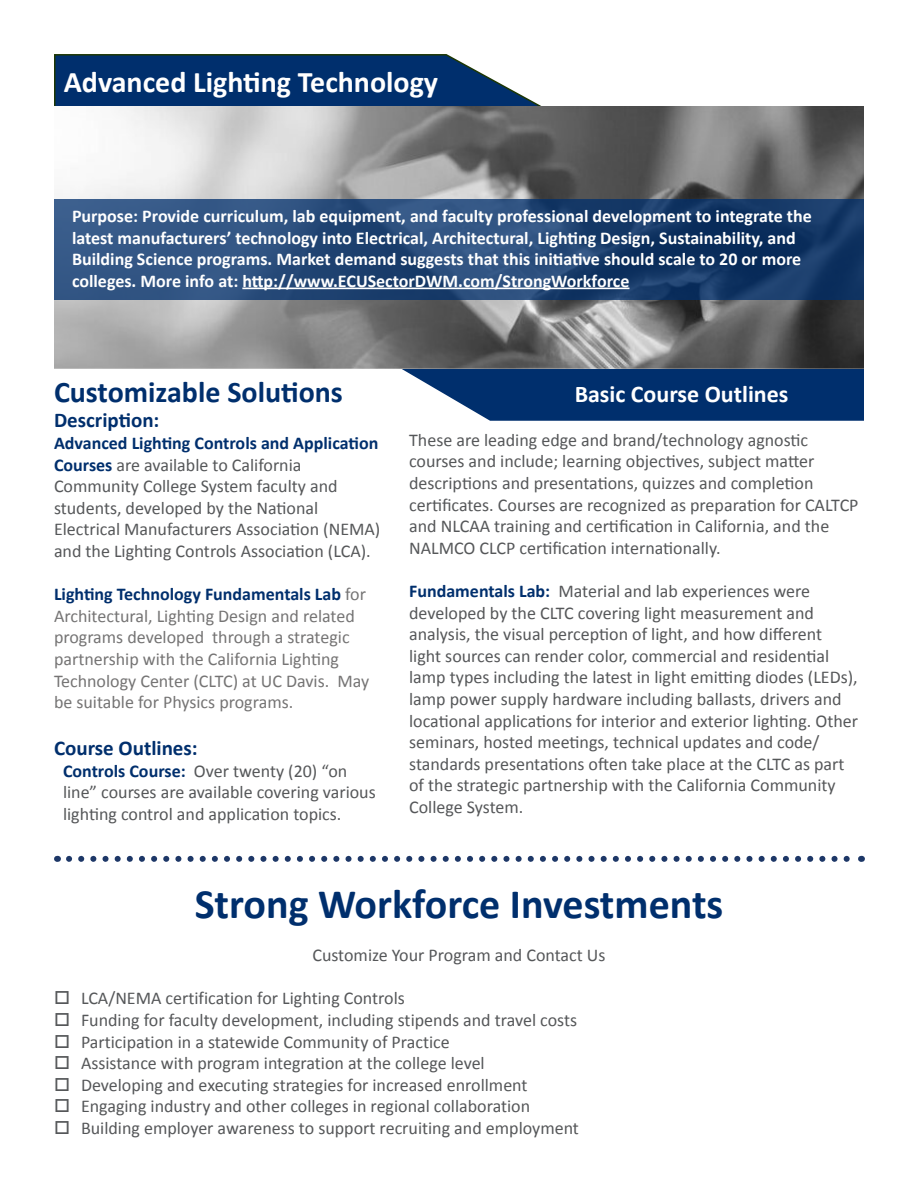
<style>
.page{position:relative;width:918px;height:1188px;background:#fff}
.page>*{position:absolute;margin:0;border:0;box-sizing:border-box;transform-origin:0 0}
.t1{font:700 42px "Calibri";color:#002f6d}
.t2{font:700 30px "Calibri";color:#fff}
.t3{font:700 30px "Calibri";color:#002f6d}
.t4{font:700 24px "Calibri";color:#fff}
.t5{font:700 21px "Calibri";color:#002f6d}
.t6{font:18px/21.6px "Calibri";color:#555759}
.t7{font:700 18px/21.6px "Calibri";color:#fff}
.t8{font:18px/21.6px "Calibri";color:#757474}
.s1{font-weight:700;color:#002f6d}
</style>
<div class="page">
<svg style="left:54px;top:54px;width:487px;height:52px;background:#194377"></svg>
<svg style="left:399px;top:368px;width:465px;height:53px;background:#1d467c"></svg>
<img style="left:54px;top:106px;width:810px;height:262px">
<svg style="left:54px;top:200px;width:810px;height:100px;background:#244775"></svg>
<hr style="left:242px;top:288px;width:387px;height:1px;background:#fff">
<svg style="left:69px;top:856px;width:781px;height:6px"></svg>
<p class="t2" style="left:64px;top:64px;width:376px">Advanced Lighting Technology</p>
<p class="t7" style="left:72px;top:204px;width:741px">Purpose: Provide curriculum, lab equipment, and faculty professional development to integrate the latest manufacturers’ technology into Electrical, Architectural, Lighting Design, Sustainability, and Building Science programs. Market demand suggests that this initiative should scale to 20 or more colleges. More info at: http://www.ECUSectorDWM.com/StrongWorkforce</p>
<p class="t3" style="left:54px;top:374px;width:290px">Customizable Solutions</p>
<p class="t5" style="left:54px;top:407px;width:107px">Description:</p>
<p class="t6" style="left:54px;top:431px;width:328px"><span class="s1">Advanced Lighting Controls and Application Courses</span> are available to California Community College System faculty and students, developed by the National Electrical Manufacturers Association (NEMA) and the Lighting Controls Association (LCA).</p>
<p class="t8" style="left:54px;top:583px;width:317px"><span class="s1">Lighting Technology Fundamentals Lab</span> for Architectural, Lighting Design and related programs developed through a strategic partnership with the California Lighting Technology Center (CLTC) at UC Davis. May be suitable for Physics programs.</p>
<p class="t5" style="left:54px;top:735px;width:145px">Course Outlines:</p>
<p class="t6" style="left:63px;top:759px;width:314px"><span class="s1">Controls Course:</span> Over twenty (20) “on line” courses are available covering various lighting control and application topics.</p>
<p class="t4" style="left:575px;top:380px;width:215px">Basic Course Outlines</p>
<p class="t6" style="left:409px;top:428px;width:451px">These are leading edge and brand/technology agnostic courses and include; learning objectives, subject matter descriptions and presentations, quizzes and completion certificates. Courses are recognized as preparation for CALTCP and NLCAA training and certification in California, and the NALMCO CLCP certification internationally.</p>
<p class="t6" style="left:409px;top:579px;width:450px"><span class="s1">Fundamentals Lab:</span> Material and lab experiences were developed by the CLTC covering light measurement and analysis, the visual perception of light, and how different light sources can render color, commercial and residential lamp types including the latest in light emitting diodes (LEDs), lamp power supply hardware including ballasts, drivers and locational applications for interior and exterior lighting. Other seminars, hosted meetings, technical updates and code/ standards presentations often take place at the CLTC as part of the strategic partnership with the California Community College System.</p>
<p class="t1" style="left:195px;top:878px;width:530px">Strong Workforce Investments</p>
<p class="t6" style="left:312px;top:944px;width:295px">Customize Your Program and Contact Us</p>
<p class="t6" style="left:81px;top:987px;width:325px">LCA/NEMA certification for Lighting Controls</p>
<p class="t6" style="left:81px;top:1008px;width:498px">Funding for faculty development, including stipends and travel costs</p>
<p class="t6" style="left:81px;top:1030px;width:370px">Participation in a statewide Community of Practice</p>
<p class="t6" style="left:81px;top:1052px;width:405px">Assistance with program integration at the college level</p>
<p class="t6" style="left:81px;top:1073px;width:448px">Developing and executing strategies for increased enrollment</p>
<p class="t6" style="left:81px;top:1095px;width:451px">Engaging industry and other colleges in regional collaboration</p>
<p class="t6" style="left:81px;top:1116px;width:500px">Building employer awareness to support recruiting and employment</p>
</div>
